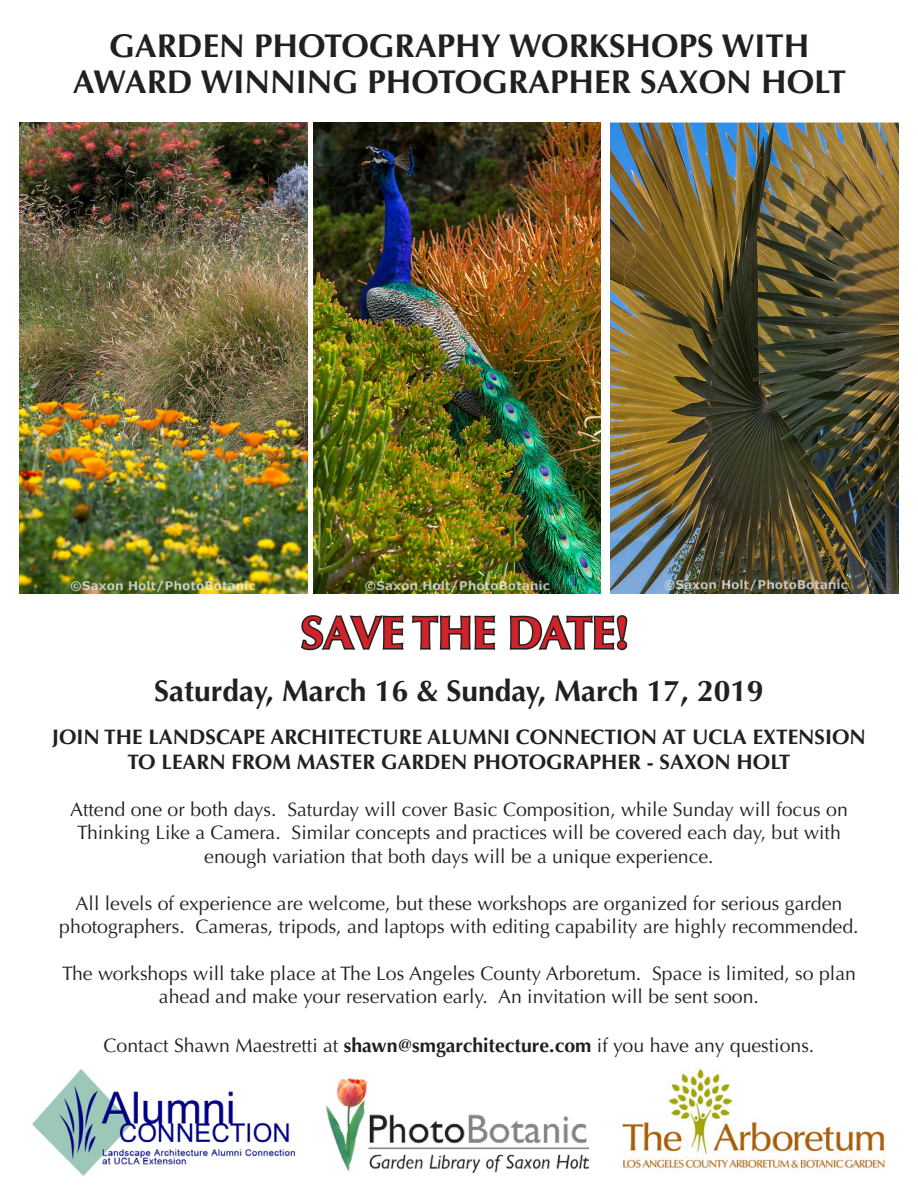
<style>
.page{position:relative;width:918px;height:1188px;background:#fff}
.page>*{position:absolute;margin:0;border:0;box-sizing:border-box;transform-origin:0 0}
.t1{font:700 45px "Optima";color:#d1232a}
.t2{font:700 33px "Optima";color:#231f20}
.t3{font:700 30px "Optima";color:#231f20}
.t4{font:700 21px "Optima";color:#231f20}
.t5{font:19.5px/23.4px "Optima";color:#231f20;text-align:center}
.s1{font-weight:700}
</style>
<div class="page">
<img style="left:20px;top:122px;width:287px;height:472px">
<img style="left:313px;top:122px;width:288px;height:472px">
<img style="left:611px;top:122px;width:287px;height:472px">
<img style="left:32px;top:1069px;width:264px;height:107px">
<img style="left:621px;top:1068px;width:265px;height:102px">
<img style="left:326px;top:1078px;width:263px;height:95px">
<svg style="left:301px;top:615px;width:327px;height:36px"></svg>
<p class="t2" style="left:109px;top:27px;width:702px">GARDEN PHOTOGRAPHY WORKSHOPS WITH</p>
<p class="t2" style="left:73px;top:63px;width:775px">AWARD WINNING PHOTOGRAPHER SAXON HOLT</p>
<p class="t1" style="left:301px;top:607px;width:330px">SAVE THE DATE!</p>
<p class="t3" style="left:154px;top:673px;width:611px">Saturday, March 16 &amp; Sunday, March 17, 2019</p>
<p class="t4" style="left:52px;top:725px;width:815px">JOIN THE LANDSCAPE ARCHITECTURE ALUMNI CONNECTION AT UCLA EXTENSION</p>
<p class="t4" style="left:127px;top:750px;width:665px">TO LEARN FROM MASTER GARDEN PHOTOGRAPHER - SAXON HOLT</p>
<p class="t5" style="left:70px;top:798px;width:779px">Attend one or both days. Saturday will cover Basic Composition, while Sunday will focus on<br>Thinking Like a Camera. Similar concepts and practices will be covered each day, but with enough variation that both days will be a unique experience.</p>
<p class="t5" style="left:59px;top:892px;width:801px">All levels of experience are welcome, but these workshops are organized for serious garden photographers. Cameras, tripods, and laptops with editing capability are highly recommended.</p>
<p class="t5" style="left:62px;top:962px;width:795px">The workshops will take place at The Los Angeles County Arboretum. Space is limited, so plan ahead and make your reservation early. An invitation will be sent soon.</p>
<p class="t5" style="left:104px;top:1034px;width:712px">Contact Shawn Maestretti at <span class="s1">shawn@smgarchitecture.com</span> if you have any questions.</p>
</div>
